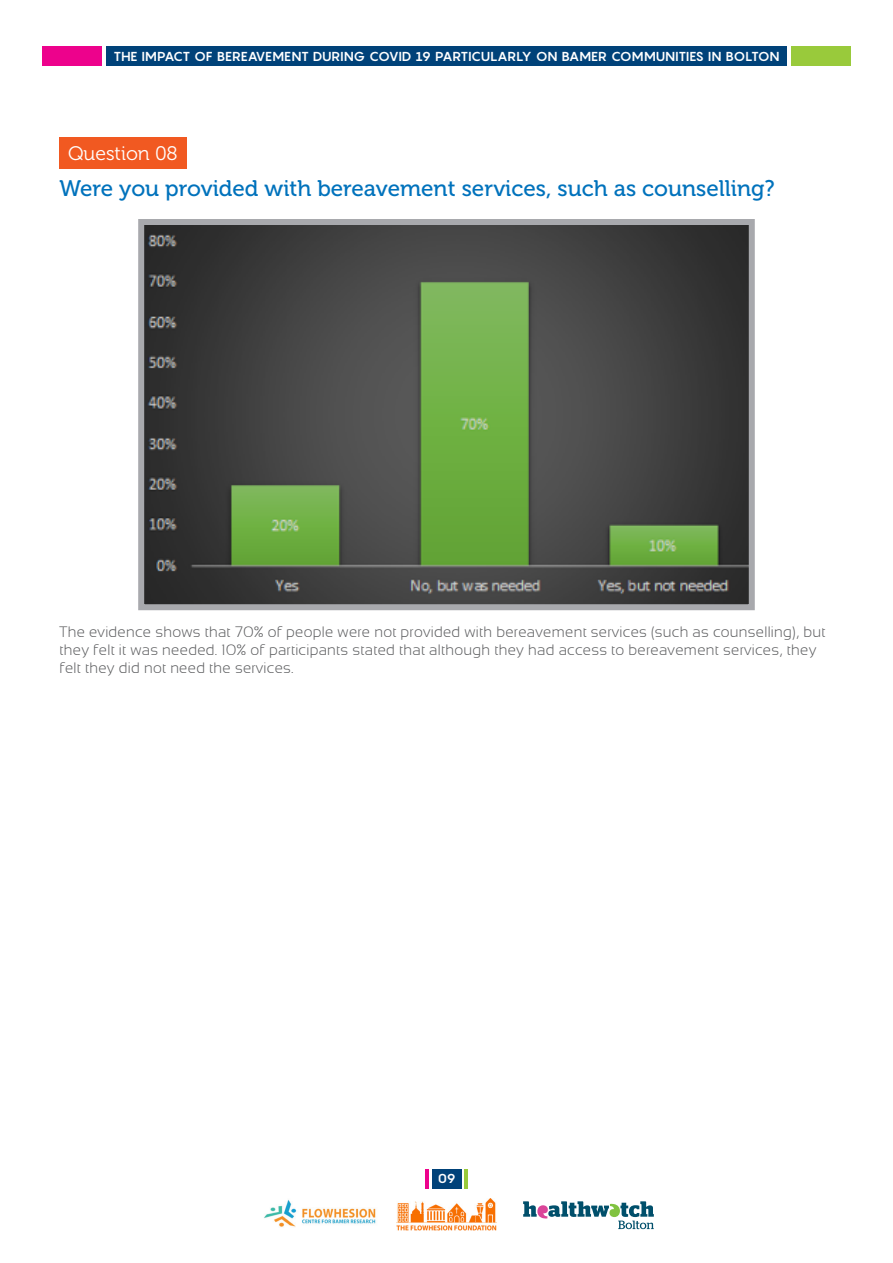
<style>
.page{position:relative;width:893px;height:1263px;background:#fff}
.page>*{position:absolute;margin:0;border:0;box-sizing:border-box;transform-origin:0 0}
.Question_Blue{font:22.5px "Museo 500";color:#0072bc}
.Sub_Heading{font:19.5px "Museo 300";color:#fff}
.t1{font:300 15px/18px "Sansation";letter-spacing:.02em;color:#57585a}
.t2{font:700 12.9px "Pangram";letter-spacing:-.02em;color:#fff;scale:1.05 1}
</style>
<div class="page">
<div style="left:106px;top:46px;width:681px;height:20px;background:#004279"></div>
<div style="left:43px;top:46px;width:59px;height:20px;background:#ed028c"></div>
<div style="left:791px;top:46px;width:59px;height:20px;background:#99ca3b"></div>
<div style="left:432px;top:1169px;width:29px;height:19px;background:#004279"></div>
<hr style="left:425px;top:1169px;width:4px;height:19px;background:#ed028c">
<hr style="left:464px;top:1169px;width:4px;height:19px;background:#99ca3b">
<img style="left:396px;top:1199px;width:100px;height:32px">
<svg style="left:523px;top:1201px;width:131px;height:28px"></svg>
<img style="left:264px;top:1200px;width:112px;height:27px">
<div style="left:60px;top:137px;width:127px;height:32px;background:#f15921"></div>
<img style="left:145px;top:226px;width:603px;height:377px">
<div style="left:138px;top:219px;width:617px;height:391px;border:6px solid #a8a9ad"></div>
<p class="t2" style="left:113px;top:48px;width:636px">THE IMPACT OF BEREAVEMENT DURING COVID 19 PARTICULARLY ON BAMER COMMUNITIES IN BOLTON</p>
<p class="Sub_Heading" style="left:68px;top:143px;width:111px">Question 08</p>
<p class="Question_Blue" style="left:60px;top:175px;width:717px">Were you provided with bereavement services, such as counselling?</p>
<p class="t1" style="left:60px;top:623px;width:767px">The evidence shows that 70% of people were not provided with bereavement services (such as counselling), but they felt it was needed. 10% of participants stated that although they had access to bereavement services, they felt they did not need the services.</p>
<p class="t2" style="left:438px;top:1170px;width:18px">09</p>
</div>
